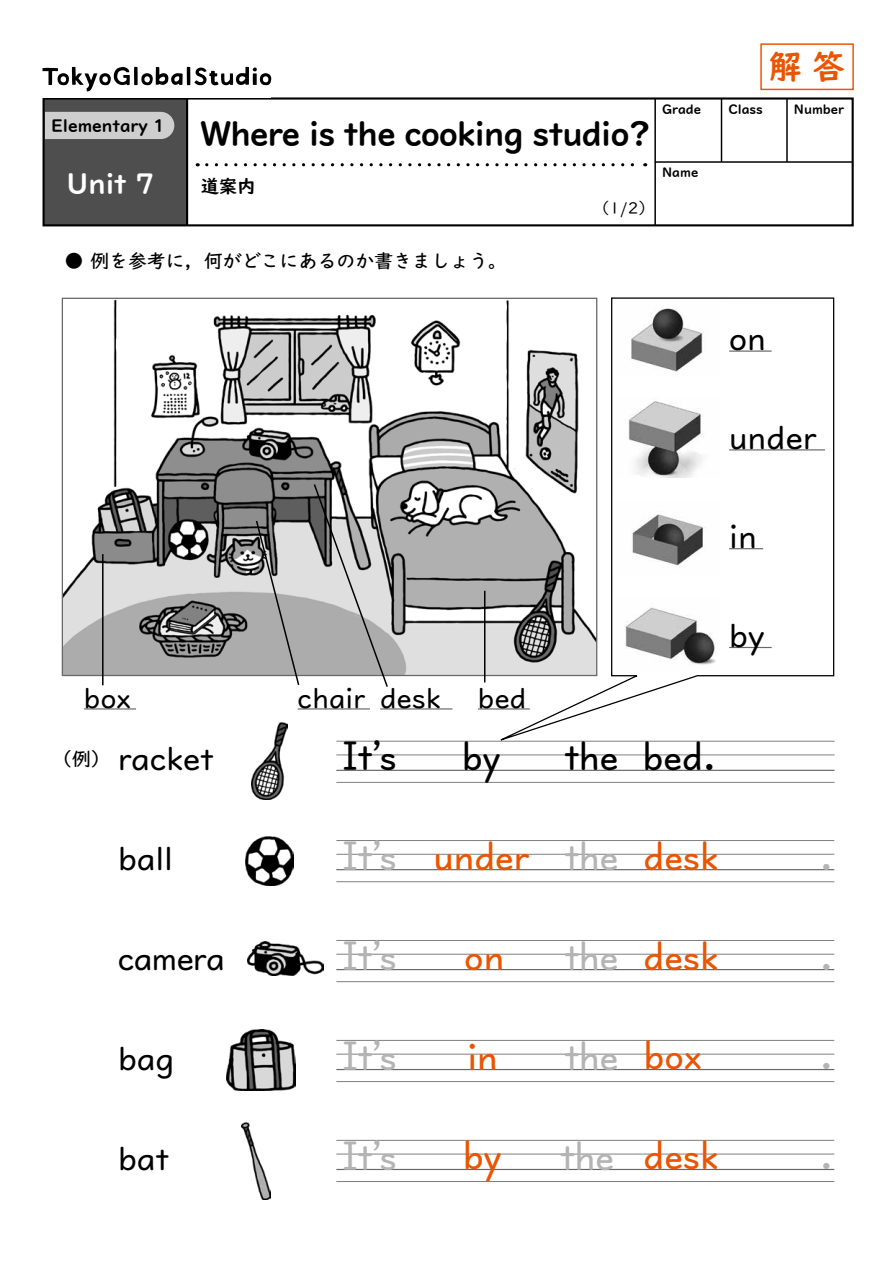
<style>
.page{position:relative;width:893px;height:1263px;background:#fff}
.page>*{position:absolute;margin:0;border:0;box-sizing:border-box;transform-origin:0 0}
.t1{font:40.35px "UD Digi Kyo Writing";color:#b4b4b4}
.t2{font:40.35px "UD Digi Kyo Writing";color:#ea5504}
.t3{font:40.35px "UD Digi Kyo Writing";color:#000}
.t4{font:33px "UD Digi Kyo Latin";color:#000}
.t5{font:700 33px "UD Digi Kyo Latin";letter-spacing:-.02em;color:#000}
.t6{font:700 33px "UD Digi Kyokasho Pro";color:#ea5504}
.t7{font:28.65px "UD Digi Kyo Latin";letter-spacing:.01em;color:#000}
.t8{font:700 27.6px "UD Digi Kyo Latin";color:#fff}
.t9{font:500 19.2px "UD Digi Kyokasho Pro";letter-spacing:-.01em;color:#000}
.t10{font:700 18px "UD Digi Kyokasho Pro";color:#000}
.t11{font:700 16.95px "UD Digi Kyo Latin";color:#000}
.t12{font:15.9px "UD Digi Kyokasho Pro";color:#000}
.t13{font:700 12.75px "UD Digi Kyo Latin";color:#000}
</style>
<div class="page">
<img style="left:251px;top:723px;width:37px;height:76px">
<div style="left:45px;top:99px;width:143px;height:126px;background:#4e4e4e"></div>
<div style="left:46px;top:112px;width:128px;height:27px;background:#cecece"></div>
<div style="left:43px;top:97px;width:811px;height:129px;border:2px solid #000"></div>
<svg style="left:207px;top:163px;width:439px;height:3px"></svg>
<hr style="left:655px;top:161px;width:197px;height:2px;background:#000">
<hr style="left:786px;top:98px;width:2px;height:64px;background:#000">
<hr style="left:721px;top:98px;width:1px;height:64px;background:#000">
<hr style="left:654px;top:98px;width:2px;height:128px;background:#000">
<hr style="left:186px;top:98px;width:2px;height:127px;background:#000">
<div style="left:43px;top:55px;width:228px;height:43px;background:#fff"></div>
<svg style="left:43px;top:67px;width:228px;height:25px"></svg>
<img style="left:64px;top:300px;width:435px;height:374px">
<hr style="left:336px;top:741px;width:498px;height:1px;background:#808080">
<hr style="left:336px;top:754px;width:498px;height:1px;background:#808080">
<hr style="left:336px;top:782px;width:498px;height:1px;background:#808080">
<hr style="left:336px;top:770px;width:498px;height:1px;background:#686868">
<hr style="left:336px;top:840px;width:498px;height:1px;background:#808080">
<hr style="left:336px;top:854px;width:498px;height:1px;background:#808080">
<hr style="left:336px;top:881px;width:498px;height:1px;background:#808080">
<hr style="left:336px;top:869px;width:498px;height:1px;background:#686868">
<img style="left:246px;top:837px;width:48px;height:48px">
<hr style="left:336px;top:940px;width:498px;height:1px;background:#808080">
<hr style="left:336px;top:954px;width:498px;height:1px;background:#808080">
<hr style="left:336px;top:981px;width:498px;height:1px;background:#808080">
<hr style="left:336px;top:969px;width:498px;height:1px;background:#686868">
<img style="left:247px;top:941px;width:76px;height:34px">
<hr style="left:336px;top:1040px;width:498px;height:1px;background:#808080">
<hr style="left:336px;top:1054px;width:498px;height:1px;background:#808080">
<hr style="left:336px;top:1081px;width:498px;height:1px;background:#808080">
<hr style="left:336px;top:1069px;width:498px;height:1px;background:#686868">
<hr style="left:84px;top:708px;width:52px;height:1px;background:#686868">
<hr style="left:298px;top:708px;width:72px;height:1px;background:#686868">
<hr style="left:380px;top:708px;width:72px;height:1px;background:#686868">
<hr style="left:478px;top:708px;width:52px;height:1px;background:#686868">
<img style="left:226px;top:1029px;width:70px;height:62px">
<hr style="left:336px;top:1140px;width:498px;height:1px;background:#808080">
<hr style="left:336px;top:1154px;width:498px;height:1px;background:#808080">
<hr style="left:336px;top:1181px;width:498px;height:1px;background:#808080">
<hr style="left:336px;top:1169px;width:498px;height:1px;background:#686868">
<img style="left:241px;top:1123px;width:29px;height:76px">
<hr style="left:102px;top:555px;width:2px;height:129px;background:#000">
<svg style="left:255px;top:520px;width:45px;height:165px;background:#acacac"></svg>
<svg style="left:313px;top:483px;width:76px;height:204px;background:#b1b1b1"></svg>
<hr style="left:484px;top:591px;width:1px;height:91px;background:#000">
<svg style="left:499px;top:297px;width:336px;height:445px"></svg>
<div style="left:760px;top:43px;width:94px;height:47px;border:1px solid #ea5504"></div>
<p class="t11" style="left:51px;top:118px;width:115px">Elementary 1</p>
<p class="t8" style="left:66px;top:172px;width:90px">Unit 7</p>
<p class="t5" style="left:200px;top:119px;width:452px">Where is the cooking studio?</p>
<p class="t10" style="left:201px;top:172px;width:56px">道案内</p>
<p class="t12" style="left:593px;top:195px;width:62px">)1/2(</p>
<p class="t9" style="left:65px;top:245px;width:444px">● 例を参考に，何がどこにあるのか書きましょう。</p>
<p class="t13" style="left:662px;top:103px;width:40px">Grade</p>
<p class="t13" style="left:662px;top:167px;width:38px">Name</p>
<p class="t6" style="left:769px;top:39px;width:78px">解答</p>
<p class="t13" style="left:728px;top:103px;width:36px">Class</p>
<p class="t13" style="left:794px;top:103px;width:51px">Number</p>
<p class="t4" style="left:729px;top:324px;width:38px">on</p>
<p class="t4" style="left:729px;top:423px;width:89px">under</p>
<p class="t4" style="left:729px;top:522px;width:29px">in</p>
<p class="t4" style="left:729px;top:621px;width:37px">by</p>
<p class="t7" style="left:84px;top:685px;width:49px">box</p>
<p class="t7" style="left:298px;top:685px;width:69px">chair</p>
<p class="t7" style="left:380px;top:685px;width:62px">desk</p>
<p class="t7" style="left:478px;top:685px;width:50px">bed</p>
<p class="t9" style="left:53px;top:743px;width:59px">（例）</p>
<p class="t4" style="left:118px;top:744px;width:97px">racket</p>
<p class="t3" style="left:342px;top:738px;width:56px">It s’</p>
<p class="t3" style="left:462px;top:738px;width:40px">by</p>
<p class="t3" style="left:565px;top:738px;width:55px">the</p>
<p class="t3" style="left:643px;top:738px;width:75px">bed.</p>
<p class="t4" style="left:118px;top:844px;width:56px">ball</p>
<p class="t1" style="left:342px;top:838px;width:56px">It s’</p>
<p class="t2" style="left:433px;top:838px;width:97px">under</p>
<p class="t1" style="left:565px;top:838px;width:55px">the</p>
<p class="t2" style="left:644px;top:838px;width:76px">desk</p>
<p class="t1" style="left:820px;top:838px;width:15px">.</p>
<p class="t4" style="left:118px;top:944px;width:108px">camera</p>
<p class="t1" style="left:342px;top:938px;width:56px">It s’</p>
<p class="t2" style="left:464px;top:938px;width:42px">on</p>
<p class="t1" style="left:565px;top:938px;width:55px">the</p>
<p class="t2" style="left:644px;top:938px;width:76px">desk</p>
<p class="t1" style="left:820px;top:938px;width:15px">.</p>
<p class="t4" style="left:118px;top:1044px;width:58px">bag</p>
<p class="t1" style="left:342px;top:1038px;width:56px">It s’</p>
<p class="t2" style="left:467px;top:1038px;width:32px">in</p>
<p class="t1" style="left:565px;top:1038px;width:55px">the</p>
<p class="t2" style="left:644px;top:1038px;width:60px">box</p>
<p class="t1" style="left:820px;top:1038px;width:15px">.</p>
<p class="t4" style="left:118px;top:1144px;width:53px">bat</p>
<p class="t1" style="left:342px;top:1138px;width:56px">It s’</p>
<p class="t2" style="left:463px;top:1137px;width:40px">by</p>
<p class="t1" style="left:560px;top:1138px;width:55px">the</p>
<p class="t2" style="left:644px;top:1137px;width:76px">desk</p>
<p class="t1" style="left:820px;top:1138px;width:15px">.</p>
</div>
